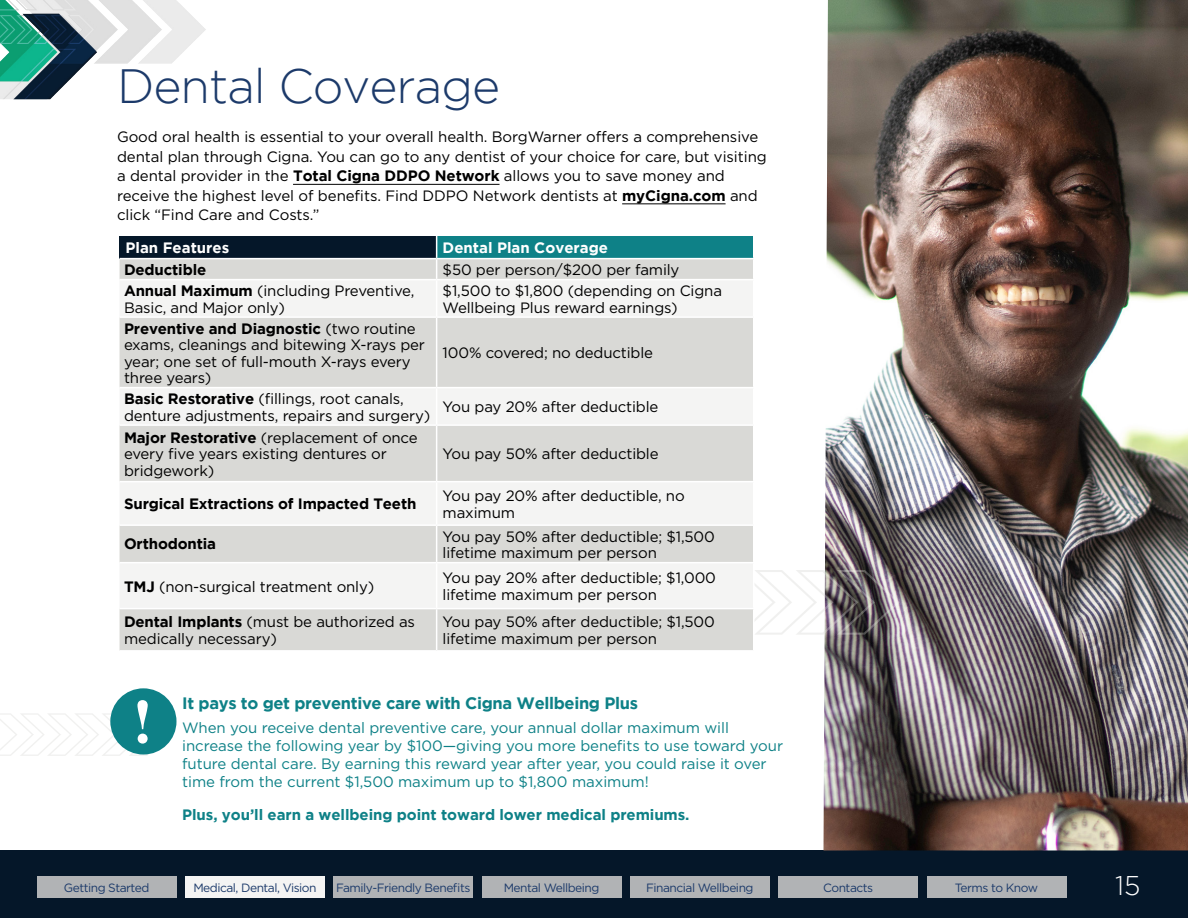
<style>
.page{position:relative;width:1188px;height:918px;background:#fff}
.page>*{position:absolute;margin:0;border:0;box-sizing:border-box;transform-origin:0 0}
.t1{font:700 63px "Times New Roman";color:#fff}
.t2{font:300 48px "Gotham";letter-spacing:-.02em;color:#1c3a6a}
.t3{font:300 27px "Gotham";color:#fff}
.t4{font:700 16.5px "Gotham";letter-spacing:-.02em;color:#0e8187}
.t5{font:15px/16.5px "Gotham";letter-spacing:-.01em;color:#000}
.t6{font:15px/18px "Gotham";letter-spacing:-.005em;color:#0e8187}
.t7{font:700 15px "Gotham";letter-spacing:-.005em;color:#0e8187}
.t8{font:700 15px "Gotham";letter-spacing:-.01em;color:#000}
.t9{font:700 15px "Gotham";color:#fff}
.t10{font:12px "Gotham";letter-spacing:-.04em;color:#1c3a6a}
.s1{font-weight:700}
</style>
<div class="page">
<div style="left:0;top:850px;width:1188px;height:68px;background:#051729"></div>
<img style="left:823px;top:0;width:365px;height:850px">
<img style="left:755px;top:570px;width:145px;height:65px">
<img style="left:0;top:0;width:206px;height:100px">
<div style="left:120px;top:236px;width:317px;height:23px;background:#051729"></div>
<div style="left:437px;top:236px;width:317px;height:23px;background:#0e8187"></div>
<div style="left:120px;top:259px;width:633px;height:20px;background:#d9d9d6"></div>
<svg style="left:120px;top:281px;width:633px;height:143px;fill:#f4f4f3"></svg>
<div style="left:120px;top:426px;width:633px;height:224px;background:#d9d9d6"></div>
<svg style="left:120px;top:482px;width:633px;height:126px;fill:#f4f4f3"></svg>
<svg style="left:436px;top:236px;width:1px;height:43px"></svg>
<svg style="left:753px;top:236px;width:1px;height:22px"></svg>
<hr style="left:436px;top:280px;width:1px;height:36px;background:#fff">
<hr style="left:436px;top:318px;width:1px;height:69px;background:#fff">
<hr style="left:436px;top:388px;width:1px;height:36px;background:#fff">
<hr style="left:436px;top:426px;width:1px;height:55px;background:#fff">
<hr style="left:120px;top:481px;width:317px;height:1px;background:#fff">
<hr style="left:437px;top:481px;width:317px;height:1px;background:#fff">
<hr style="left:436px;top:482px;width:1px;height:42px;background:#fff">
<hr style="left:120px;top:524px;width:317px;height:2px;background:#fff">
<hr style="left:437px;top:524px;width:317px;height:2px;background:#fff">
<hr style="left:436px;top:526px;width:1px;height:36px;background:#fff">
<hr style="left:120px;top:562px;width:317px;height:1px;background:#fff">
<hr style="left:437px;top:562px;width:317px;height:1px;background:#fff">
<hr style="left:436px;top:563px;width:1px;height:45px;background:#fff">
<hr style="left:120px;top:608px;width:317px;height:1px;background:#fff">
<hr style="left:437px;top:608px;width:317px;height:1px;background:#fff">
<hr style="left:436px;top:609px;width:1px;height:41px;background:#fff">
<hr style="left:120px;top:258px;width:317px;height:1px;background:#fff">
<hr style="left:437px;top:258px;width:317px;height:1px;background:#fff">
<hr style="left:120px;top:316px;width:317px;height:2px;background:#fff">
<hr style="left:437px;top:316px;width:317px;height:2px;background:#fff">
<hr style="left:120px;top:387px;width:317px;height:1px;background:#fff">
<hr style="left:437px;top:387px;width:317px;height:1px;background:#fff">
<hr style="left:293px;top:184px;width:207px;height:1px;background:#000">
<hr style="left:622px;top:204px;width:104px;height:1px;background:#000">
<svg style="left:0;top:714px;width:147px;height:42px"></svg>
<div style="left:110px;top:688px;width:67px;height:67px;background:#0e8187;border-radius:50%"></div>
<div style="left:333px;top:876px;width:140px;height:22px;background:#b1b3b5"></div>
<div style="left:185px;top:876px;width:140px;height:22px;background:#f4f4f3"></div>
<div style="left:37px;top:876px;width:140px;height:22px;background:#b1b3b5"></div>
<div style="left:927px;top:876px;width:139px;height:22px;background:#b1b3b5"></div>
<div style="left:778px;top:876px;width:140px;height:22px;background:#b1b3b5"></div>
<div style="left:630px;top:876px;width:140px;height:22px;background:#b1b3b5"></div>
<div style="left:482px;top:876px;width:139px;height:22px;background:#b1b3b5"></div>
<h2 class="t2" style="left:117px;top:59px;width:385px">Dental Coverage</h2>
<p class="t5" style="left:117px;top:127px;width:651px;line-height:19.5px">Good oral health is essential to your overall health. BorgWarner offers a comprehensive dental plan through Cigna. You can go to any dentist of your choice for care, but visiting a dental provider in the <span class="s1">Total Cigna DDPO Network</span> allows you to save money and receive the highest level of benefits. Find DDPO Network dentists at <span class="s1">myCigna.com</span> and click “Find Care and Costs.”</p>
<p class="t9" style="left:126px;top:239px;width:105px">Plan Features</p>
<p class="t9" style="left:443px;top:239px;width:167px">Dental Plan Coverage</p>
<p class="t8" style="left:124px;top:261px;width:84px">Deductible</p>
<p class="t5" style="left:443px;top:261px;width:238px">$50 per person/$200 per family</p>
<p class="t5" style="left:124px;top:282px;width:292px"><span class="s1">Annual Maximum</span> (including Preventive,<br>Basic, and Major only)</p>
<p class="t5" style="left:443px;top:282px;width:281px">$1,500 to $1,800 (depending on Cigna<br>Wellbeing Plus reward earnings)</p>
<p class="t5" style="left:124px;top:320px;width:302px"><span class="s1">Preventive and Diagnostic</span> (two routine exams, cleanings and bitewing X-rays per year; one set of full-mouth X-rays every three years)</p>
<p class="t5" style="left:443px;top:344px;width:212px">100% covered; no deductible</p>
<p class="t5" style="left:124px;top:390px;width:308px"><span class="s1">Basic Restorative</span> (fillings, root canals, denture adjustments, repairs and surgery)</p>
<p class="t5" style="left:443px;top:398px;width:217px">You pay 20% after deductible</p>
<p class="t5" style="left:124px;top:429px;width:295px"><span class="s1">Major Restorative</span> (replacement of once every five years existing dentures or bridgework)</p>
<p class="t5" style="left:443px;top:446px;width:217px">You pay 50% after deductible</p>
<p class="t8" style="left:124px;top:495px;width:294px">Surgical Extractions of Impacted Teeth</p>
<p class="t5" style="left:443px;top:487px;width:244px">You pay 20% after deductible, no maximum</p>
<p class="t8" style="left:124px;top:535px;width:94px">Orthodontia</p>
<p class="t5" style="left:443px;top:528px;width:274px">You pay 50% after deductible; $1,500 lifetime maximum per person</p>
<p class="t5" style="left:124px;top:578px;width:252px"><span class="s1">TMJ</span> (non-surgical treatment only)</p>
<p class="t5" style="left:443px;top:569px;width:275px">You pay 20% after deductible; $1,000 lifetime maximum per person</p>
<p class="t5" style="left:124px;top:614px;width:293px"><span class="s1">Dental Implants</span> (must be authorized as medically necessary)</p>
<p class="t5" style="left:443px;top:614px;width:274px">You pay 50% after deductible; $1,500 lifetime maximum per person</p>
<h1 class="t1" style="left:132px;top:678px;width:22px">!</h1>
<p class="t4" style="left:182px;top:693px;width:457px">It pays to get preventive care with Cigna Wellbeing Plus</p>
<p class="t6" style="left:182px;top:718px;width:602px">When you receive dental preventive care, your annual dollar maximum will increase the following year by $100—giving you more benefits to use toward your future dental care. By earning this reward year after year, you could raise it over time from the current $1,500 maximum up to $1,800 maximum!</p>
<p class="t7" style="left:182px;top:806px;width:509px">Plus, you’ll earn a wellbeing point toward lower medical premiums.</p>
<p class="t10" style="left:64px;top:880px;width:87px">Getting Started</p>
<p class="t10" style="left:193px;top:880px;width:125px">Medical, Dental, Vision</p>
<p class="t10" style="left:336px;top:880px;width:136px">Family-Friendly Benefits</p>
<p class="t10" style="left:504px;top:880px;width:97px">Mental Wellbeing</p>
<p class="t10" style="left:646px;top:880px;width:109px">Financial Wellbeing</p>
<p class="t10" style="left:823px;top:880px;width:51px">Contacts</p>
<p class="t10" style="left:955px;top:880px;width:85px">Terms to Know</p>
<h3 class="t3" style="left:1115px;top:871px;width:27px">15</h3>
</div>
